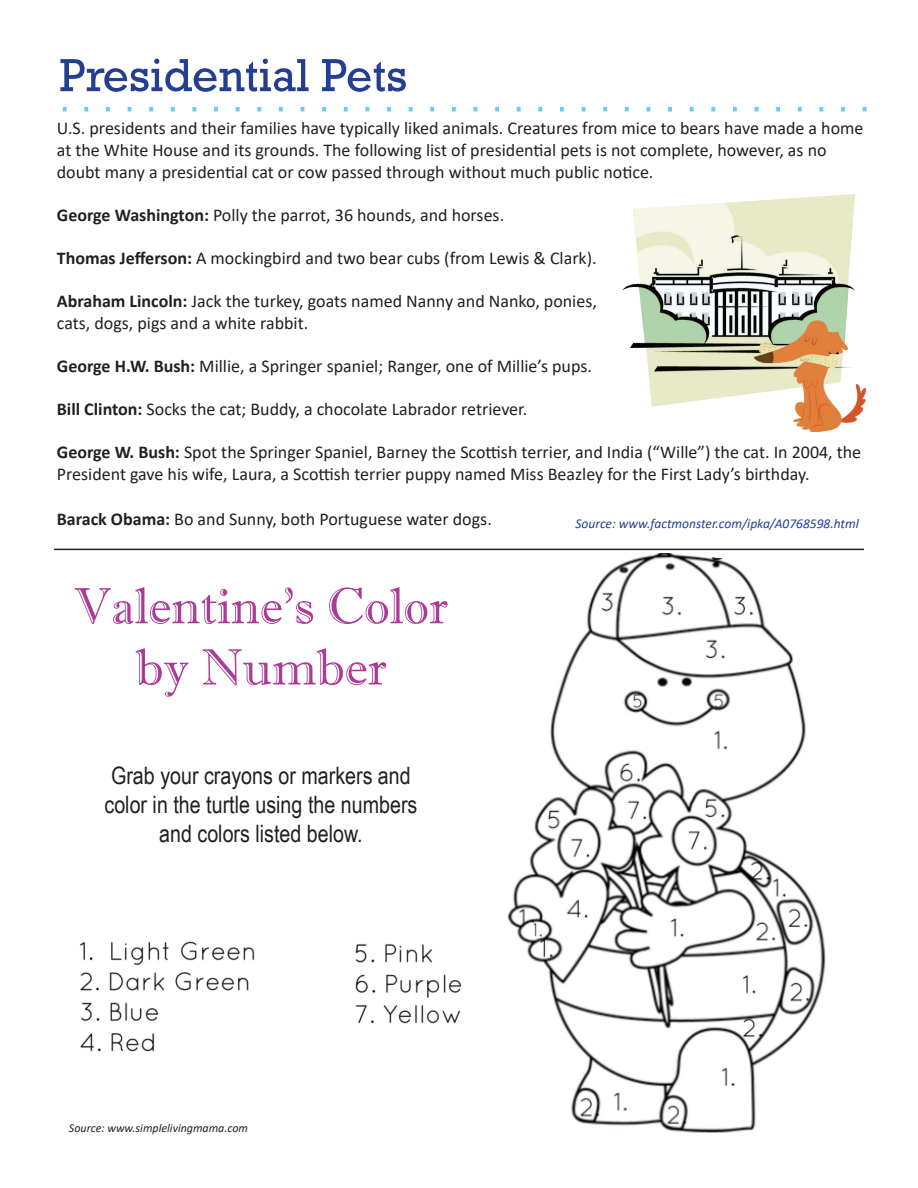
<style>
.page{position:relative;width:918px;height:1188px;background:#fff}
.page>*{position:absolute;margin:0;border:0;box-sizing:border-box;transform-origin:0 0}
.t1{font:51px/61.2px "Imprint MT Shadow";color:#ac3a96;text-align:center}
.t2{font:24px/28.8px "Arial Narrow";color:#231f20;text-align:center}
.t3{font:18px/21.6px "Calibri";color:#231f20}
.t4{font:italic 13.5px "Calibri";color:#243f90}
.t5{font:italic 12px "Calibri";color:#231f20}
.s1{font-weight:700}
</style>
<div class="page">
<svg style="left:60px;top:59px;width:249px;height:33px"></svg>
<svg style="left:322px;top:59px;width:84px;height:33px"></svg>
<svg style="left:63px;top:107px;width:4px;height:4px"></svg>
<svg style="left:84px;top:107px;width:4px;height:4px"></svg>
<svg style="left:106px;top:107px;width:4px;height:4px"></svg>
<svg style="left:128px;top:107px;width:3px;height:4px"></svg>
<svg style="left:149px;top:107px;width:4px;height:4px"></svg>
<svg style="left:171px;top:107px;width:4px;height:4px"></svg>
<svg style="left:192px;top:107px;width:4px;height:4px"></svg>
<svg style="left:214px;top:107px;width:4px;height:4px"></svg>
<svg style="left:236px;top:107px;width:4px;height:4px"></svg>
<svg style="left:257px;top:107px;width:4px;height:4px"></svg>
<svg style="left:279px;top:107px;width:4px;height:4px"></svg>
<svg style="left:301px;top:107px;width:3px;height:4px"></svg>
<svg style="left:322px;top:107px;width:4px;height:4px"></svg>
<svg style="left:344px;top:107px;width:4px;height:4px"></svg>
<svg style="left:365px;top:107px;width:4px;height:4px"></svg>
<svg style="left:387px;top:107px;width:4px;height:4px"></svg>
<svg style="left:409px;top:107px;width:4px;height:4px"></svg>
<svg style="left:430px;top:107px;width:4px;height:4px"></svg>
<svg style="left:452px;top:107px;width:4px;height:4px"></svg>
<svg style="left:474px;top:107px;width:3px;height:4px"></svg>
<svg style="left:495px;top:107px;width:4px;height:4px"></svg>
<svg style="left:517px;top:107px;width:4px;height:4px"></svg>
<svg style="left:538px;top:107px;width:4px;height:4px"></svg>
<svg style="left:560px;top:107px;width:4px;height:4px"></svg>
<svg style="left:582px;top:107px;width:4px;height:4px"></svg>
<svg style="left:603px;top:107px;width:4px;height:4px"></svg>
<svg style="left:625px;top:107px;width:4px;height:4px"></svg>
<svg style="left:646px;top:107px;width:4px;height:4px"></svg>
<svg style="left:668px;top:107px;width:4px;height:4px"></svg>
<svg style="left:690px;top:107px;width:4px;height:4px"></svg>
<svg style="left:711px;top:107px;width:4px;height:4px"></svg>
<svg style="left:733px;top:107px;width:4px;height:4px"></svg>
<svg style="left:755px;top:107px;width:3px;height:4px"></svg>
<svg style="left:776px;top:107px;width:4px;height:4px"></svg>
<svg style="left:798px;top:107px;width:4px;height:4px"></svg>
<svg style="left:819px;top:107px;width:4px;height:4px"></svg>
<svg style="left:841px;top:107px;width:4px;height:4px"></svg>
<svg style="left:863px;top:107px;width:4px;height:4px"></svg>
<img style="left:623px;top:195px;width:232px;height:212px">
<img style="left:754px;top:320px;width:113px;height:112px">
<img style="left:508px;top:554px;width:318px;height:579px">
<img style="left:80px;top:941px;width:382px;height:111px">
<hr style="left:54px;top:549px;width:810px;height:1px;background:#231f20">
<p class="t3" style="left:57px;top:117px;width:808px">U.S. presidents and their families have typically liked animals. Creatures from mice to bears have made a home at the White House and its grounds. The following list of presidential pets is not complete, however, as no doubt many a presidential cat or cow passed through without much public notice.</p>
<p class="t3" style="left:57px;top:204px;width:449px"><span class="s1">George Washington:</span> Polly the parrot, 36 hounds, and horses.</p>
<p class="t3" style="left:57px;top:247px;width:541px"><span class="s1">Thomas Jefferson:</span> A mockingbird and two bear cubs (from Lewis &amp; Clark).</p>
<p class="t3" style="left:57px;top:290px;width:542px"><span class="s1">Abraham Lincoln:</span> Jack the turkey, goats named Nanny and Nanko, ponies, cats, dogs, pigs and a white rabbit.</p>
<p class="t3" style="left:57px;top:355px;width:537px"><span class="s1">George H.W. Bush:</span> Millie, a Springer spaniel; Ranger, one of Millie’s pups.</p>
<p class="t3" style="left:57px;top:398px;width:472px"><span class="s1">Bill Clinton:</span> Socks the cat; Buddy, a chocolate Labrador retriever.</p>
<p class="t3" style="left:57px;top:441px;width:806px"><span class="s1">George W. Bush:</span> Spot the Springer Spaniel, Barney the Scottish terrier, and India (“Wille”) the cat. In 2004, the<br>President gave his wife, Laura, a Scottish terrier puppy named Miss Beazley for the First Lady’s birthday.</p>
<p class="t3" style="left:57px;top:508px;width:436px"><span class="s1">Barack Obama:</span> Bo and Sunny, both Portuguese water dogs.</p>
<p class="t4" style="left:575px;top:514px;width:285px">Source: www.factmonster.com/ipka/A0768598.html</p>
<h1 class="t1" style="left:74px;top:575px;width:376px">Valentine’s Color by Number</h1>
<h2 class="t2" style="left:105px;top:761px;width:314px">Grab your crayons or markers and color in the turtle using the numbers and colors listed below.</h2>
<p class="t5" style="left:69px;top:1120px;width:181px">Source: www.simplelivingmama.com</p>
</div>
